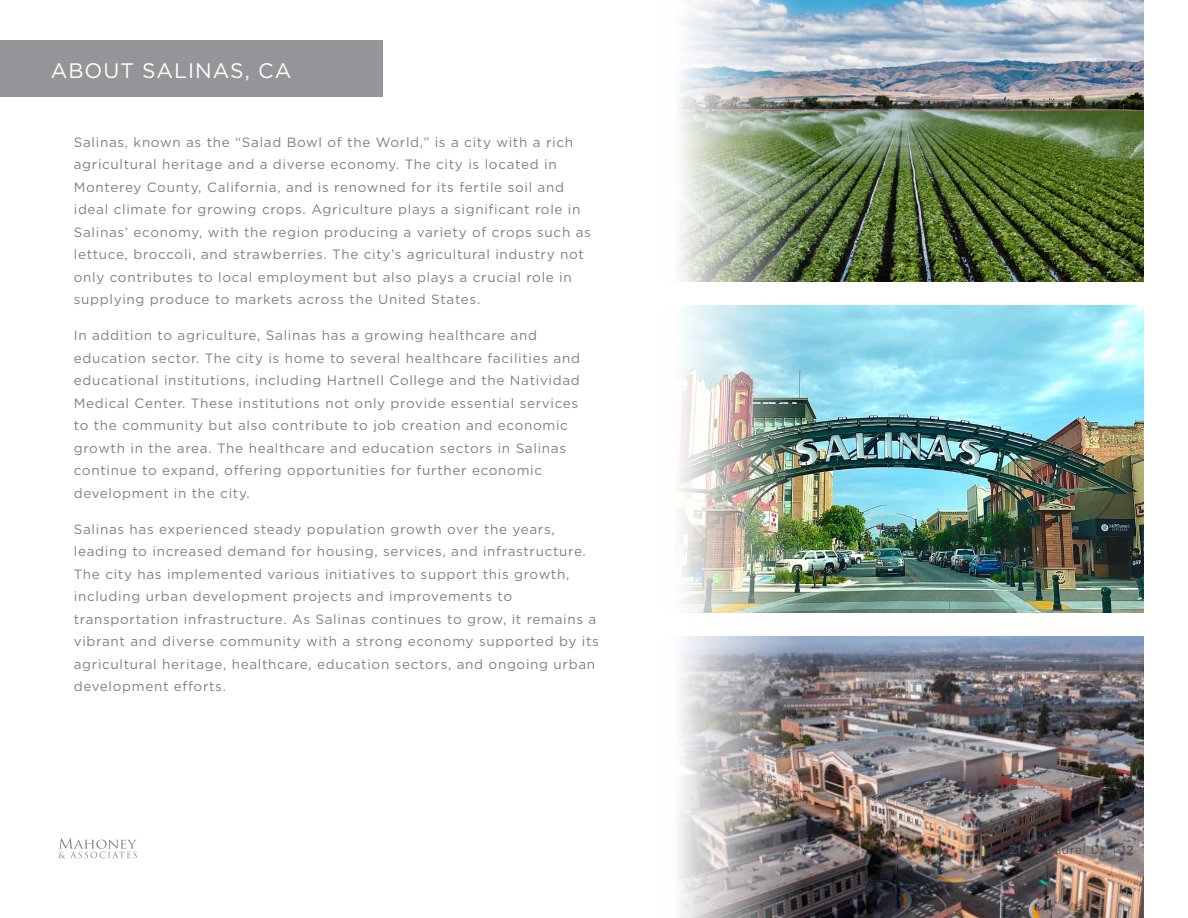
<style>
.page{position:relative;width:1188px;height:918px;background:#fff}
.page>*{position:absolute;margin:0;border:0;box-sizing:border-box;transform-origin:0 0}
.Page_Titles{font:21px "Gotham";letter-spacing:.05em;color:#fff}
.Page_Titles-2{font:13.5px/22.5px "Gotham";letter-spacing:.05em;color:#7e8083}
.t1{font:12px "Gotham";letter-spacing:.05em;color:#57585a}
.s1{font-weight:500}
</style>
<div class="page">
<div style="left:0;top:40px;width:383px;height:57px;background:#939598"></div>
<img style="left:679px;top:0;width:464px;height:282px">
<img style="left:679px;top:305px;width:464px;height:308px">
<img style="left:679px;top:636px;width:464px;height:282px">
<svg style="left:59px;top:838px;width:78px;height:20px"></svg>
<p class="Page_Titles" style="left:51px;top:57px;width:242px">ABOUT SALINAS, CA</p>
<p class="Page_Titles-2" style="left:74px;top:131px;width:519px">Salinas, known as the “Salad Bowl of the World,” is a city with a rich agricultural heritage and a diverse economy. The city is located in Monterey County, California, and is renowned for its fertile soil and ideal climate for growing crops. Agriculture plays a significant role in Salinas’ economy, with the region producing a variety of crops such as lettuce, broccoli, and strawberries. The city’s agricultural industry not only contributes to local employment but also plays a crucial role in supplying produce to markets across the United States.</p>
<p class="Page_Titles-2" style="left:74px;top:324px;width:508px">In addition to agriculture, Salinas has a growing healthcare and education sector. The city is home to several healthcare facilities and educational institutions, including Hartnell College and the Natividad Medical Center. These institutions not only provide essential services to the community but also contribute to job creation and economic growth in the area. The healthcare and education sectors in Salinas continue to expand, offering opportunities for further economic development in the city.</p>
<p class="Page_Titles-2" style="left:74px;top:518px;width:527px">Salinas has experienced steady population growth over the years, leading to increased demand for housing, services, and infrastructure.<br>The city has implemented various initiatives to support this growth, including urban development projects and improvements to transportation infrastructure. As Salinas continues to grow, it remains a vibrant and diverse community with a strong economy supported by its agricultural heritage, healthcare, education sectors, and ongoing urban development efforts.</p>
<p class="t1" style="left:1009px;top:842px;width:126px">21 W. Laurel Dr. | <span class="s1">12</span></p>
</div>
